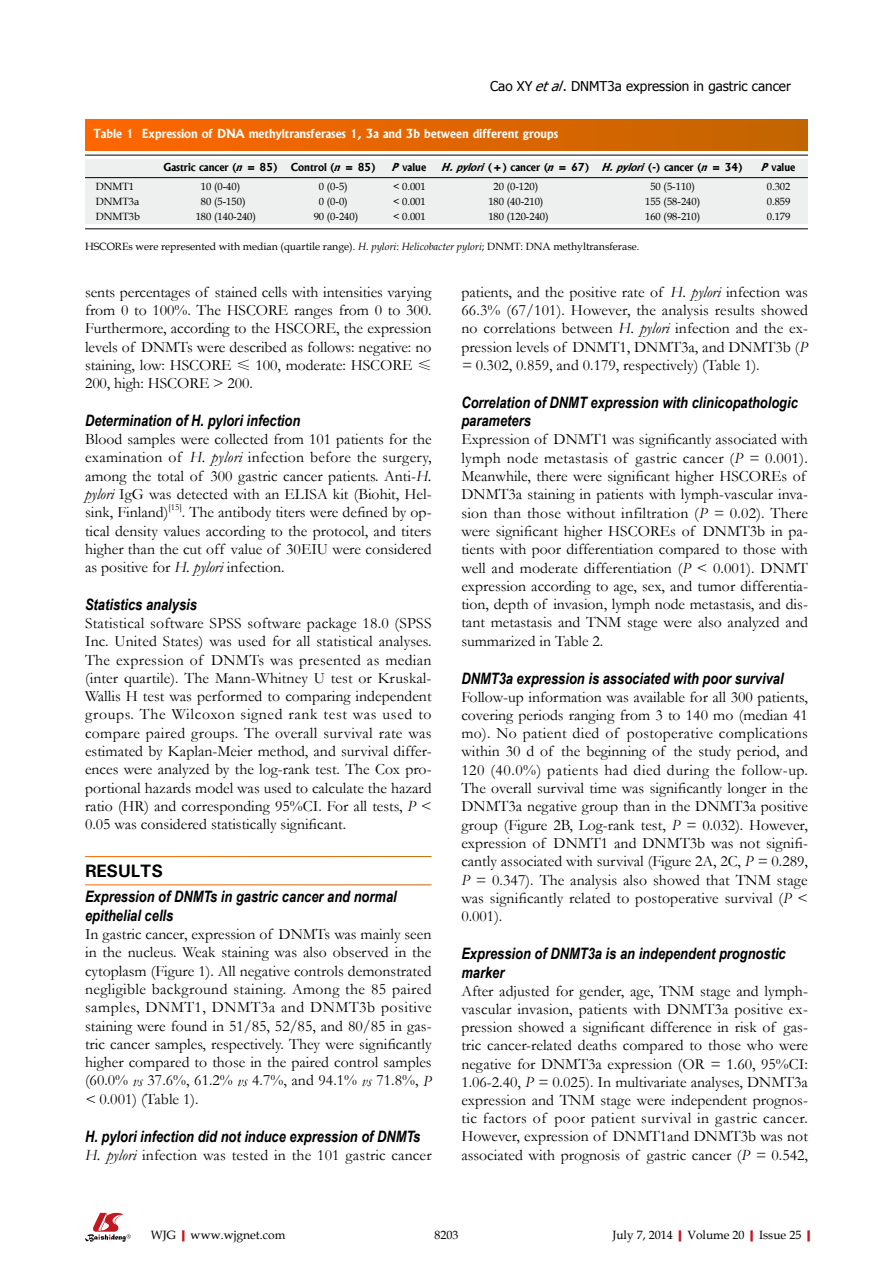
<style>
.page{position:relative;width:893px;height:1263px;background:#fff}
.page>*{position:absolute;margin:0;border:0;box-sizing:border-box;transform-origin:0 0}
.t1{font:700 18px "Univers";letter-spacing:-.01em;color:#000}
.t2{font:15.75px/18.3px "Garamond";color:#000}
.t3{font:italic 700 15.75px/18px "Arial Narrow";color:#000}
.t4{font:13.5px "Tahoma";color:#000}
.t5{font:700 12px "Albertus";color:#fff}
.t6{font:12px "Book Antiqua";color:#000}
.t7{font:10.5px "Book Antiqua";color:#000}
.t8{font:700 10.5px "Albertus";color:#000}
.t9{font:9.15px "Garamond";color:#000}
.s1{font-style:italic}
.s2{font-family:"Sim Sun";font-size:14.25px}
.s3{font-family:"Arial Narrow";font-weight:700;font-style:italic}
.s4{font-family:"Garamond";font-weight:400}
.s5{font-family:"Garamond";font-weight:400;font-style:normal}
.s6{font-weight:700;color:#c01920}
</style>
<div class="page">
<div style="left:85px;top:119px;width:723px;height:32px;background:linear-gradient(to right,#f60,#c16500)"></div>
<div style="left:85px;top:159px;width:723px;height:65px;background:#eeefef"></div>
<hr style="left:85px;top:155px;width:723px;height:1px;background:#000">
<hr style="left:85px;top:177px;width:723px;height:1px;background:#000">
<hr style="left:85px;top:228px;width:723px;height:1px;background:#000">
<svg style="left:85px;top:1213px;width:46px;height:29px"></svg>
<p class="t4" style="left:490px;top:77px;width:302px">Cao XY <span class="s1">etal</span>. DNMT3a expression in gastric cancer</p>
<p class="t5" style="left:94px;top:126px;width:466px">Table 1 Expression of DNA methyltransferases 1, 3a and 3b between different groups</p>
<p class="t8" style="left:163px;top:160px;width:214px">Gastric cancer (<span class="s1">n</span> = 85) Control (<span class="s1">n</span> = 85)</p>
<p class="t8" style="left:391px;top:160px;width:36px"><span class="s1">P</span> value</p>
<p class="t8" style="left:441px;top:160px;width:303px"><span class="s1">H.pylori</span>(+) cancer (<span class="s1">n</span> = 67) <span class="s1">H.pylori</span>(-) cancer (<span class="s1">n</span> = 34)</p>
<p class="t8" style="left:760px;top:160px;width:36px"><span class="s1">P</span> value</p>
<p class="t7" style="left:96px;top:180px;width:40px">DNMT1</p>
<p class="t7" style="left:201px;top:180px;width:41px">10 (0-40)</p>
<p class="t7" style="left:319px;top:180px;width:30px">0 (0-5)</p>
<p class="t7" style="left:393px;top:180px;width:34px">&lt; 0.001</p>
<p class="t7" style="left:494px;top:180px;width:46px">20 (0-120)</p>
<p class="t7" style="left:650px;top:180px;width:46px">50 (5-110)</p>
<p class="t7" style="left:767px;top:180px;width:25px">0.302</p>
<p class="t7" style="left:96px;top:194px;width:45px">DNMT3a</p>
<p class="t7" style="left:201px;top:194px;width:46px">80 (5-150)</p>
<p class="t7" style="left:319px;top:194px;width:30px">0 (0-0)</p>
<p class="t7" style="left:393px;top:194px;width:34px">&lt; 0.001</p>
<p class="t7" style="left:488px;top:194px;width:57px">180 (40-210)</p>
<p class="t7" style="left:645px;top:194px;width:57px">155 (58-240)</p>
<p class="t7" style="left:767px;top:194px;width:25px">0.859</p>
<p class="t7" style="left:96px;top:209px;width:46px">DNMT3b</p>
<p class="t7" style="left:196px;top:209px;width:62px">180 (140-240)</p>
<p class="t7" style="left:314px;top:209px;width:46px">90 (0-240)</p>
<p class="t7" style="left:393px;top:209px;width:34px">&lt; 0.001</p>
<p class="t7" style="left:488px;top:209px;width:62px">180 (120-240)</p>
<p class="t7" style="left:645px;top:209px;width:57px">160 (98-210)</p>
<p class="t7" style="left:767px;top:209px;width:25px">0.179</p>
<p class="t7" style="left:85px;top:239px;width:556px">HSCOREs were represented with median (quartile range). <span class="s1">H. pylori</span>: <span class="s1">Helicobacter pylori</span>; DNMT: DNA methyltransferase.</p>
<p class="t2" style="left:85px;top:282px;width:348px;text-align:justify">sents percentages of stained cells with intensities varying from 0 to 100%. The HSCORE ranges from 0 to 300.<br>Furthermore, according to the HSCORE, the expression levels of DNMTs were described as follows: negative: no staining, low: HSCORE <span class="s2">≤</span> 100, moderate: HSCORE <span class="s2">≤ </span>200, high: HSCORE &gt; 200.</p>
<p class="t2" style="left:85px;top:411px;width:348px"><span class="s3">Determination of H. pylori infection<br></span>Blood samples were collected from 101 patients for the examination of <span class="s1">H. pylori</span> infection before the surgery, among the total of 300 gastric cancer patients. Anti-<span class="s1">H. pylori</span> IgG was detected with an ELISA kit (Biohit, Hel&shy;sink, Finland)</p>
<p class="t9" style="left:168px;top:501px;width:15px">[15]</p>
<p class="t2" style="left:85px;top:503px;width:348px;text-align:justify;text-indent:97px">. The antibody titers were defined by op&shy;tical density values according to the protocol, and titers higher than the cut off value of 30EIU were considered as positive for <span class="s1">H. pylori</span> infection.</p>
<p class="t2" style="left:85px;top:595px;width:348px"><span class="s3">Statistics analysis<br></span>Statistical software SPSS software package 18.0 (SPSS Inc. United States) was used for all statistical analyses.<br>The expression of DNMTs was presented as median (inter quartile). The Mann-Whitney U test or Kruskal-Wallis H test was performed to comparing independent groups. The Wilcoxon signed rank test was used to compare paired groups. The overall survival rate was estimated by Kaplan-Meier method, and survival differ&shy;ences were analyzed by the log-rank test. The Cox pro&shy;portional hazards model was used to calculate the hazard ratio (HR) and corresponding 95%CI. For all tests, <span class="s1">P</span> &lt; 0.05 was considered statistically significant.</p>
<p class="t1" style="left:85px;top:859px;width:79px">RESULTS</p>
<p class="t2" style="left:85px;top:888px;width:348px"><span class="s3">Expression of DNMTs in gastric cancer and normal epithelial cells<br></span>In gastric cancer, expression of DNMTs was mainly seen in the nucleus. Weak staining was also observed in the cytoplasm (Figure 1). All negative controls demonstrated negligible background staining. Among the 85 paired samples, DNMT1, DNMT3a and DNMT3b positive staining were found in 51/85, 52/85, and 80/85 in gas&shy;tric cancer samples, respectively. They were significantly higher compared to those in the paired control samples (60.0% <span class="s1">vs</span> 37.6%, 61.2% <span class="s1">vs</span> 4.7%, and 94.1% <span class="s1">vs</span> 71.8%, <span class="s1">P &lt;</span> 0.001) (Table 1).</p>
<p class="t3" style="left:85px;top:1126px;width:348px">H. pylori infection did not induce expression of DNMTs<br><span class="s4">H. pylori</span> <span class="s5">infection was tested in the 101 gastric cancer</span></p>
<p class="t2" style="left:461px;top:282px;width:348px;text-align:justify">patients, and the positive rate of <span class="s1">H. pylori</span> infection was 66.3% (67/101). However, the analysis results showed no correlations between <span class="s1">H. pylori</span> infection and the ex&shy;pression levels of DNMT1, DNMT3a, and DNMT3b (<span class="s1">P =</span> 0.302, 0.859, and 0.179, respectively) (Table 1).</p>
<p class="t2" style="left:461px;top:393px;width:348px"><span class="s3">Correlation of DNMT expression with clinicopathologic parameters<br></span>Expression of DNMT1 was significantly associated with lymph node metastasis of gastric cancer (<span class="s1">P =</span> 0.001).<br>Meanwhile, there were significant higher HSCOREs of DNMT3a staining in patients with lymph-vascular inva&shy;sion than those without infiltration (<span class="s1">P =</span> 0.02). There were significant higher HSCOREs of DNMT3b in pa&shy;tients with poor differentiation compared to those with well and moderate differentiation (<span class="s1">P</span> &lt; 0.001). DNMT expression according to age, sex, and tumor differentia&shy;tion, depth of invasion, lymph node metastasis, and dis&shy;tant metastasis and TNM stage were also analyzed and summarized in Table 2.</p>
<p class="t2" style="left:461px;top:669px;width:348px"><span class="s3">DNMT3a expression is associated with poor survival </span>Follow-up information was available for all 300 patients, covering periods ranging from 3 to 140 mo (median 41 mo). No patient died of postoperative complications within 30 d of the beginning of the study period, and 120 (40.0%) patients had died during the follow-up.<br>The overall survival time was significantly longer in the DNMT3a negative group than in the DNMT3a positive group (Figure 2b, Log-rank test, <span class="s1">P =</span> 0.032). However, expression of DNMT1 and DNMT3b was not signifi&shy;cantly associated with survival (Figure 2a, 2c, <span class="s1">P =</span> 0.289, <span class="s1">P =</span> 0.347). The analysis also showed that TNM stage was significantly related to postoperative survival (<span class="s1">P</span> &lt; 0.001).</p>
<p class="t2" style="left:461px;top:944px;width:348px"><span class="s3">Expression of DNMT3a is an independent prognostic marker<br></span>After adjusted for gender, age, TNM stage and lymph&shy;vascular invasion, patients with DNMT3a positive ex&shy;pression showed a significant difference in risk of gas&shy;tric cancer-related deaths compared to those who were negative for DNMT3a expression (OR = 1.60, 95%CI:<br>1.06-2.40, <span class="s1">P =</span> 0.025). In multivariate analyses, DNMT3a expression and TNM stage were independent prognos&shy;tic factors of poor patient survival in gastric cancer.<br>However, expression of DNMT1and DNMT3b was not associated with prognosis of gastric cancer (<span class="s1">P =</span> 0.542,</p>
<p class="t6" style="left:151px;top:1226px;width:136px">WJG<span class="s6">|</span>www.wjgnet.com</p>
<p class="t6" style="left:434px;top:1226px;width:25px">8203</p>
<p class="t6" style="left:612px;top:1226px;width:205px">July 7, 2014<span class="s6">|</span>Volume 20<span class="s6">|</span>Issue 25<span class="s6">|</span></p>
</div>
